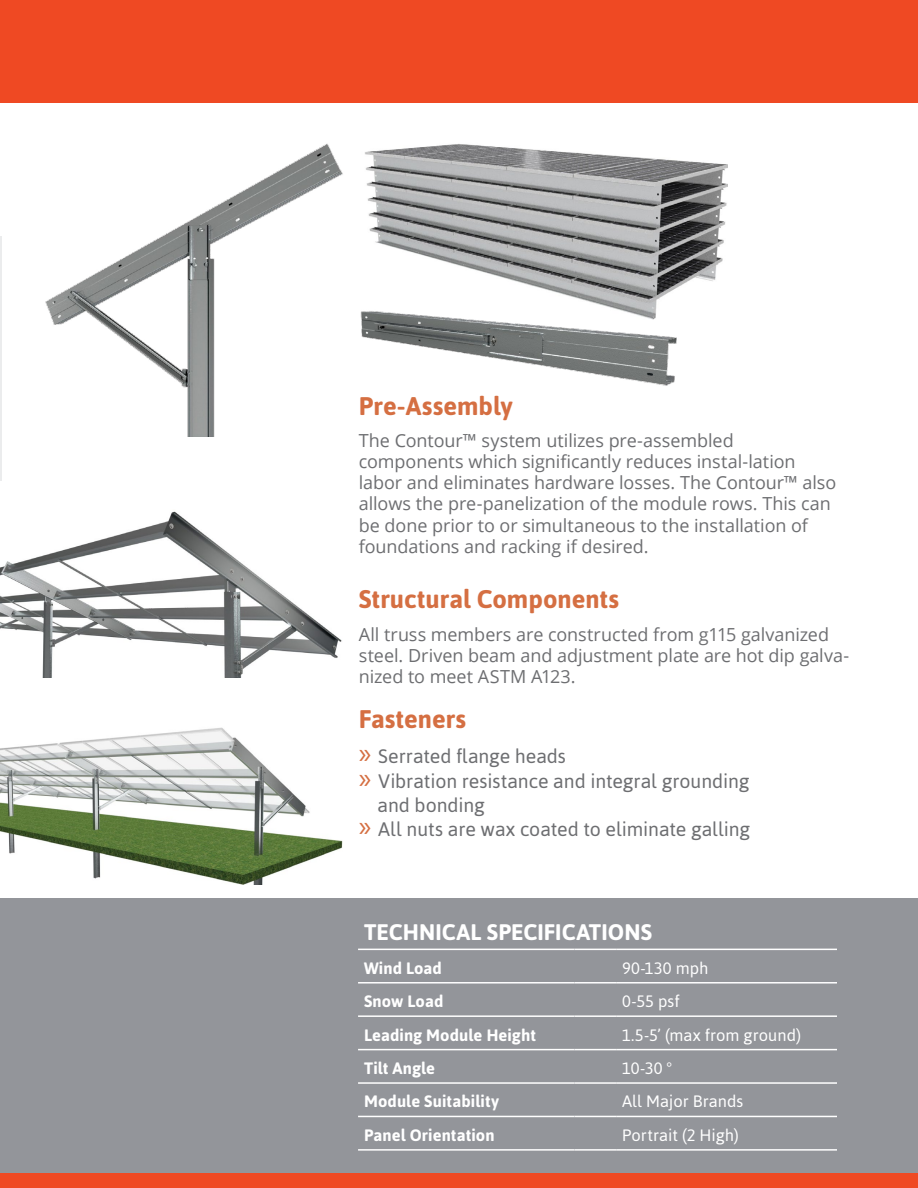
<style>
.page{position:relative;width:918px;height:1188px;background:#fff}
.page>*{position:absolute;margin:0;border:0;box-sizing:border-box;transform-origin:0 0}
.t1{font:700 25.5px "Asap";color:#d56f42}
.t2{font:700 22.5px "Asap";letter-spacing:.005em;color:#fff}
.t3{font:19.5px "Asap";letter-spacing:-.005em;color:#6d6e71}
.t4{font:18px/21px "Open Sans";letter-spacing:-.005em;color:#6d6e71}
.t5{font:700 16.5px "Asap";letter-spacing:.01em;color:#fff}
.t6{font:16.5px "Asap";color:#fff}
.s1{font-family:"Myriad Pro";font-size:30px;color:#d56f42}
</style>
<div class="page">
<div style="left:0;top:0;width:918px;height:102px;background:#ef4923"></div>
<div style="left:0;top:898px;width:918px;height:290px;background:#93959a"></div>
<img style="left:45px;top:143px;width:298px;height:293px">
<hr style="left:0;top:236px;width:1px;height:245px;background:#93959a">
<hr style="left:0;top:1173px;width:3px;height:15px;background:#ef4923">
<div style="left:1px;top:1173px;width:917px;height:15px;background:#ef4923"></div>
<hr style="left:358px;top:949px;width:216px;height:1px;background:#fff">
<hr style="left:574px;top:949px;width:42px;height:1px;background:#fff">
<hr style="left:616px;top:949px;width:221px;height:1px;background:#fff">
<hr style="left:358px;top:982px;width:216px;height:2px;background:#fff">
<hr style="left:574px;top:982px;width:42px;height:2px;background:#fff">
<hr style="left:616px;top:982px;width:221px;height:2px;background:#fff">
<hr style="left:358px;top:1015px;width:216px;height:2px;background:#fff">
<hr style="left:574px;top:1015px;width:42px;height:2px;background:#fff">
<hr style="left:616px;top:1015px;width:221px;height:2px;background:#fff">
<hr style="left:358px;top:1049px;width:216px;height:1px;background:#fff">
<hr style="left:574px;top:1049px;width:42px;height:1px;background:#fff">
<hr style="left:616px;top:1049px;width:221px;height:1px;background:#fff">
<hr style="left:358px;top:1082px;width:216px;height:2px;background:#fff">
<hr style="left:574px;top:1082px;width:42px;height:2px;background:#fff">
<hr style="left:616px;top:1082px;width:221px;height:2px;background:#fff">
<hr style="left:358px;top:1116px;width:216px;height:1px;background:#fff">
<hr style="left:574px;top:1116px;width:42px;height:1px;background:#fff">
<hr style="left:616px;top:1116px;width:221px;height:1px;background:#fff">
<hr style="left:358px;top:1149px;width:216px;height:2px;background:#fff">
<hr style="left:574px;top:1149px;width:42px;height:2px;background:#fff">
<hr style="left:616px;top:1149px;width:221px;height:2px;background:#fff">
<img style="left:0;top:511px;width:342px;height:166px">
<img style="left:0;top:727px;width:343px;height:157px">
<img style="left:365px;top:144px;width:362px;height:162px">
<img style="left:360px;top:306px;width:317px;height:80px">
<h1 class="t1" style="left:359px;top:391px;width:156px">Pre-Assembly</h1>
<p class="t4" style="left:359px;top:430px;width:479px">The Contour™ system utilizes pre-assembled components which significantly reduces instal-lation labor and eliminates hardware losses. The Contour™ also allows the pre-panelization of the module rows. This can be done prior to or simultaneous to the installation of foundations and racking if desired.</p>
<h1 class="t1" style="left:359px;top:584px;width:262px">Structural Components</h1>
<p class="t4" style="left:359px;top:624px;width:492px">All truss members are constructed from g115 galvanized steel. Driven beam and adjustment plate are hot dip galva&shy;nized to meet ASTM A123.</p>
<h1 class="t1" style="left:359px;top:704px;width:109px">Fasteners</h1>
<p class="t3" style="left:359px;top:745px;width:209px"><span class="s1">»</span> Serrated flange heads</p>
<p class="t3" style="left:359px;top:770px;width:392px"><span class="s1">»</span> Vibration resistance and integral grounding</p>
<p class="t3" style="left:378px;top:793px;width:109px">and bonding</p>
<p class="t3" style="left:359px;top:818px;width:393px"><span class="s1">»</span> All nuts are wax coated to eliminate galling</p>
<p class="t2" style="left:364px;top:919px;width:289px">TECHNICAL SPECIFICATIONS</p>
<p class="t5" style="left:364px;top:958px;width:79px">Wind Load</p>
<p class="t6" style="left:622px;top:958px;width:88px">90-130 mph</p>
<p class="t5" style="left:364px;top:992px;width:81px">Snow Load</p>
<p class="t6" style="left:622px;top:992px;width:59px">0-55 psf</p>
<p class="t5" style="left:364px;top:1025px;width:174px">Leading Module Height</p>
<p class="t6" style="left:622px;top:1025px;width:181px">1.5-5’ (max from ground)</p>
<p class="t5" style="left:364px;top:1059px;width:73px">Tilt Angle</p>
<p class="t6" style="left:622px;top:1059px;width:52px">10-30 °</p>
<p class="t5" style="left:364px;top:1092px;width:136px">Module Suitability</p>
<p class="t6" style="left:622px;top:1092px;width:123px">All Major Brands</p>
<p class="t5" style="left:364px;top:1126px;width:132px">Panel Orientation</p>
<p class="t6" style="left:622px;top:1126px;width:118px">Portrait (2 High)</p>
</div>
